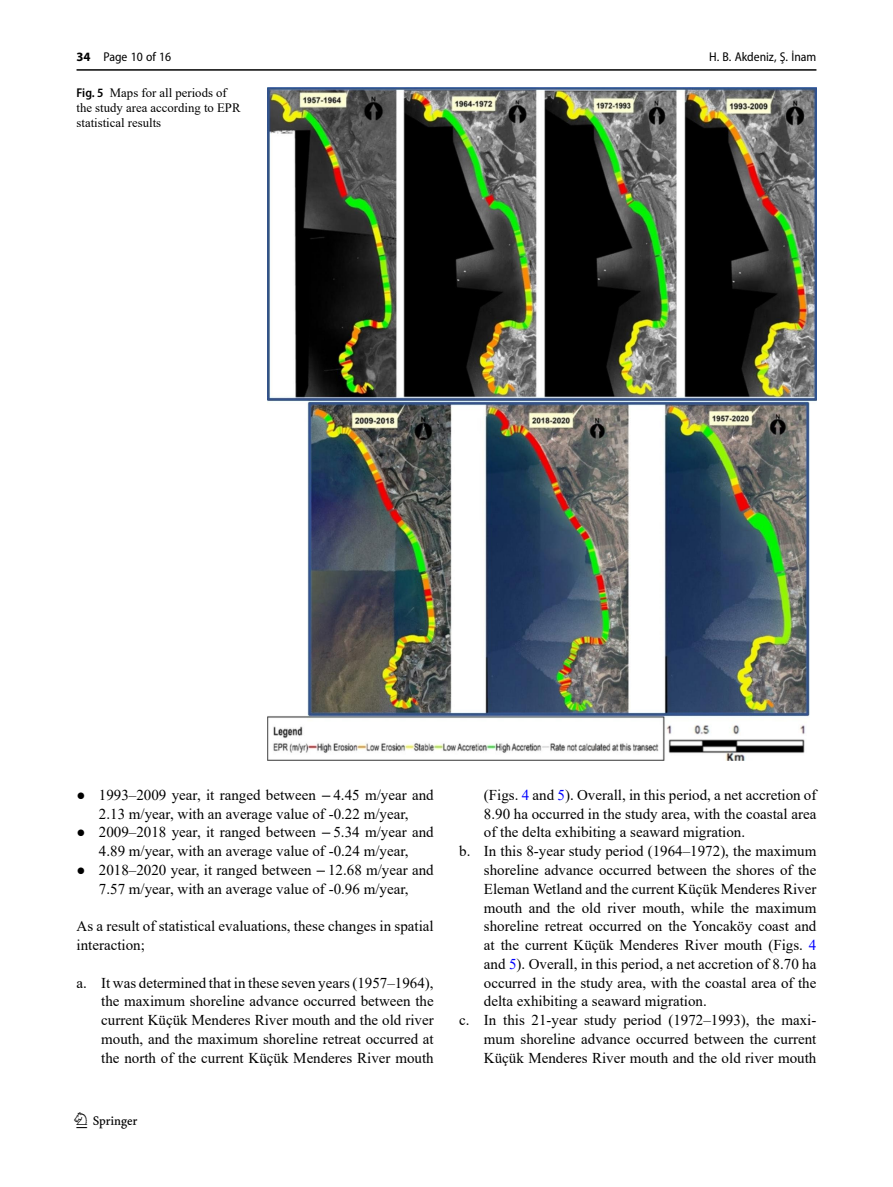
<style>
.page{position:relative;width:893px;height:1187px;background:#fff}
.page>*{position:absolute;margin:0;border:0;box-sizing:border-box;transform-origin:0 0}
.t1{font:22.5px "Springnew";color:#000}
.Ordered_L1_Middle{font:15px/18.8px "Times New Roman";color:#000;text-align:center}
.Ordered_L1_First{font:15px/18.8px "Times New Roman";color:#000;text-align:justify}
.Body_Text{font:15px/18.8px "Times New Roman";color:#000}
.Figure_Caption_Side{font:12.75px/15px "Times New Roman";color:#000}
.t2{font:semi-condensed 12.75px "Myriad Pro";color:#000}
.s1{font-weight:700;font-stretch:normal}
.s2{font-family:"Myriad Pro";font-weight:600;font-stretch:semi-condensed}
.s3{font-family:"STIX"}
.s4{color:#00f}
</style>
<div class="page">
<hr style="left:77px;top:69px;width:739px;height:2px;background:#000">
<img style="left:268px;top:87px;width:548px;height:673px">
<p class="t2" style="left:77px;top:49px;width:96px"><span class="s1">34</span> Page 10 of 16</p>
<p class="Figure_Caption_Side" style="left:77px;top:84px;width:165px"><span class="s2">Fig. 5</span> Maps for all periods of the study area according to EPR statistical results</p>
<p class="t2" style="left:709px;top:49px;width:109px">H. B. Akdeniz, Ş. İnam</p>
<p class="Ordered_L1_Middle" style="left:77px;top:785px;width:359px">● 1993–2009 year, it ranged between <span class="s3">−</span>4.45 m/year and<br>2.13 m/year, with an average value of -0.22 m/year,</p>
<p class="Ordered_L1_Middle" style="left:77px;top:822px;width:359px">● 2009–2018 year, it ranged between <span class="s3">−</span>5.34 m/year and<br>4.89 m/year, with an average value of -0.24 m/year,</p>
<p class="Ordered_L1_Middle" style="left:77px;top:860px;width:359px">● 2018–2020 year, it ranged between <span class="s3">−</span>12.68 m/year and<br>7.57 m/year, with an average value of -0.96 m/year,</p>
<p class="Body_Text" style="left:77px;top:916px;width:359px">As a result of statistical evaluations, these changes in spatial interaction;</p>
<p class="Ordered_L1_First" style="left:101px;top:972px;width:334px;text-indent:-25px">a. It was determined that in these seven years (1957–1964), the maximum shoreline advance occurred between the current Küçük Menderes River mouth and the old river mouth, and the maximum shoreline retreat occurred at the north of the current Küçük Menderes River mouth</p>
<h1 class="t1" style="left:77px;top:1107px;width:63px">1 3</h1>
<p class="Ordered_L1_First" style="left:484px;top:785px;width:334px">(Figs. <span class="s4">4</span> and <span class="s4">5</span>). Overall, in this period, a net accretion of 8.90 ha occurred in the study area, with the coastal area of the delta exhibiting a seaward migration.</p>
<p class="Ordered_L1_Middle" style="left:484px;top:841px;width:334px;text-align:justify;text-indent:-25px">b. In this 8-year study period (1964–1972), the maximum shoreline advance occurred between the shores of the Eleman Wetland and the current Küçük Menderes River mouth and the old river mouth, while the maximum shoreline retreat occurred on the Yoncaköy coast and at the current Küçük Menderes River mouth (Figs. <span class="s4">4 </span>and <span class="s4">5</span>). Overall, in this period, a net accretion of 8.70 ha occurred in the study area, with the coastal area of the delta exhibiting a seaward migration.</p>
<p class="Ordered_L1_Middle" style="left:484px;top:1010px;width:334px;text-align:justify;text-indent:-25px">c. In this 21-year study period (1972–1993), the maxi&shy;mum shoreline advance occurred between the current Küçük Menderes River mouth and the old river mouth</p>
</div>
